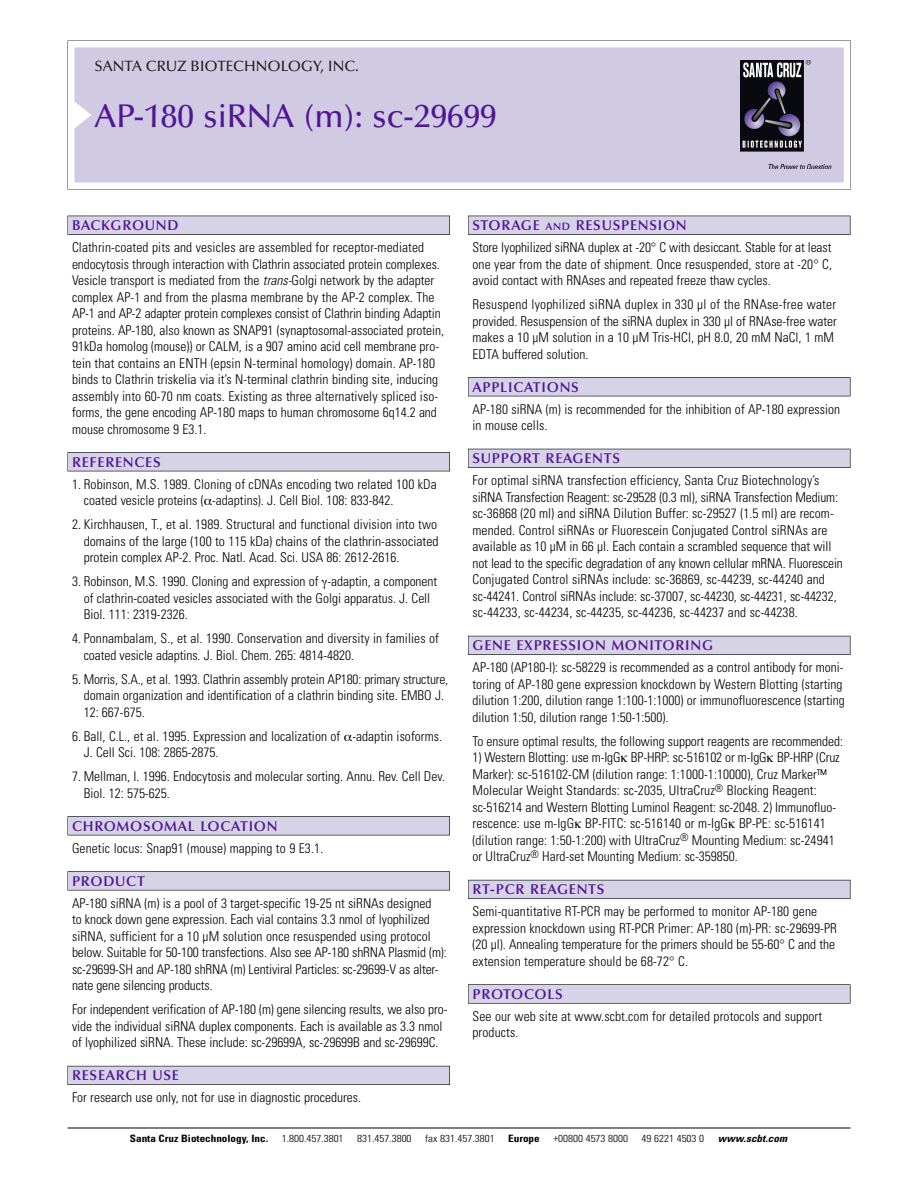
<style>
.page{position:relative;width:918px;height:1188px;background:#fff}
.page>*{position:absolute;margin:0;border:0;box-sizing:border-box;transform-origin:0 0}
.t1{font:500 33px "Optima";color:#511695}
.t2{font:500 15px "Optima";color:#231f20}
.t3{font:600 14.25px "Optima";letter-spacing:.05em;color:#511695}
.t4{font:300 condensed 13.5px/16.5px "Univers";color:#000}
.t5{font:300 condensed 10.2px "Univers";color:#000;scale:1.1 1}
.t6{font:700 condensed 10.2px "Univers";color:#000;scale:1.1 1}
.t7{font:italic 700 condensed 10.2px "Univers";letter-spacing:.005em;color:#000;scale:1.1 1}
.s1{font-style:italic}
.s2{font-size:10.65px}
</style>
<div class="page">
<svg style="left:68px;top:40px;width:783px;height:149px"></svg>
<div style="left:74px;top:47px;width:770px;height:135px;background:#d1cae3"></div>
<img style="left:741px;top:60px;width:90px;height:108px">
<div style="left:68px;top:216px;width:382px;height:19px;background:#525155"></div>
<div style="left:68px;top:216px;width:381px;height:18px;background:#d7d3e7"></div>
<div style="left:68px;top:452px;width:382px;height:19px;background:#525155"></div>
<div style="left:68px;top:453px;width:381px;height:18px;background:#d7d3e7"></div>
<div style="left:68px;top:816px;width:382px;height:19px;background:#545357"></div>
<div style="left:68px;top:817px;width:381px;height:18px;background:#d7d3e7"></div>
<div style="left:68px;top:871px;width:382px;height:19px;background:#575759"></div>
<div style="left:68px;top:872px;width:381px;height:18px;background:#d7d3e7"></div>
<div style="left:68px;top:1066px;width:382px;height:19px;background:#5b5a62"></div>
<div style="left:68px;top:1066px;width:381px;height:18px;background:#d7d3e7"></div>
<div style="left:468px;top:216px;width:382px;height:19px;background:#525155"></div>
<div style="left:468px;top:216px;width:382px;height:18px;background:#d7d3e7"></div>
<div style="left:468px;top:377px;width:382px;height:19px;background:#525155"></div>
<div style="left:468px;top:378px;width:382px;height:18px;background:#d7d3e7"></div>
<div style="left:468px;top:449px;width:382px;height:19px;background:#525158"></div>
<div style="left:468px;top:449px;width:382px;height:18px;background:#d7d3e7"></div>
<div style="left:468px;top:636px;width:382px;height:19px;background:#54535a"></div>
<div style="left:468px;top:636px;width:382px;height:18px;background:#d7d3e7"></div>
<div style="left:468px;top:880px;width:382px;height:19px;background:#5b5a62"></div>
<div style="left:468px;top:880px;width:382px;height:18px;background:#d7d3e7"></div>
<div style="left:468px;top:984px;width:382px;height:20px;background:#666667"></div>
<div style="left:468px;top:985px;width:382px;height:18px;background:#d7d3e7"></div>
<hr style="left:68px;top:1128px;width:782px;height:1px;background:#000">
<p class="t2" style="left:94px;top:61px;width:266px">SANTA CRUZ BIOTECHNOLOGY, INC.</p>
<h1 class="t1" style="left:94px;top:103px;width:404px">AP-180 siRNA (m): sc-29699</h1>
<p class="t3" style="left:72px;top:219px;width:108px">BACKGROUND</p>
<p class="t4" style="left:72px;top:240px;width:374px">Clathrin-coated pits and vesicles are assembled for receptor-mediated endocytosis through interaction with Clathrin associated protein complexes.<br>Vesicle transport is mediated from the <span class="s1">trans-</span>Golgi network by the adapter complex AP-1 and from the plasma membrane by the AP-2 complex. The AP-1 and AP-2 adapter protein complexes consist of Clathrin binding Adaptin proteins. AP-180, also known as SNAP91 (synaptosomal-associated protein, 91kDa homolog (mouse)) or CALM, is a 907 amino acid cell membrane pro&shy;tein that contains an ENTH (epsin N-terminal homology) domain. AP-180 binds to Clathrin triskelia via it’s N-terminal clathrin binding site, inducing assembly into 60-70 nm coats. Existing as three alternatively spliced iso&shy;forms, the gene encoding AP-180 maps to human chromosome 6q14.2 and mouse chromosome 9 E3.1.</p>
<p class="t3" style="left:72px;top:456px;width:90px">REFERENCES</p>
<p class="t4" style="left:84px;top:477px;width:355px;text-indent:-12px">1. Robinson, M.S. 1989. Cloning of cDNAs encoding two related 100 kDa coated vesicle proteins ( -adaptins). J. Cell Biol. 108: 833-842.</p>
<p class="t4" style="left:84px;top:517px;width:356px;text-align:justify;text-indent:-12px">2. Kirchhausen, T., et al. 1989. Structural and functional division into two domains of the large (100 to 115 kDa) chains of the clathrin-associated protein complex AP-2. Proc. Natl. Acad. Sci. USA 86: 2612-2616.</p>
<p class="t4" style="left:84px;top:574px;width:355px;text-indent:-12px">3. Robinson, M.S. 1990. Cloning and expression of -adaptin, a component of clathrin-coated vesicles associated with the Golgi apparatus. J. Cell<br>Biol. 111: 2319-2326.</p>
<p class="t4" style="left:84px;top:631px;width:357px;text-indent:-12px">4. Ponnambalam, S., et al. 1990. Conservation and diversity in families of coated vesicle adaptins. J. Biol. Chem. 265: 4814-4820.</p>
<p class="t4" style="left:84px;top:672px;width:366px;text-indent:-12px">5. Morris, S.A., et al. 1993. Clathrin assembly protein AP180: primary structure, domain organization and identification of a clathrin binding site. EMBO J.<br>12: 667-675.</p>
<p class="t4" style="left:84px;top:729px;width:360px;text-indent:-12px">6. Ball, C.L., et al. 1995. Expression and localization of -adaptin isoforms.<br>J. Cell Sci. 108: 2865-2875.</p>
<p class="t4" style="left:84px;top:769px;width:363px;text-indent:-12px">7. Mellman, I. 1996. Endocytosis and molecular sorting. Annu. Rev. Cell Dev.<br>Biol. 12: 575-625.</p>
<p class="t3" style="left:72px;top:820px;width:207px">CHROMOSOMAL LOCATION</p>
<p class="t4" style="left:72px;top:841px;width:253px">Genetic locus: Snap91 (mouse) mapping to 9 E3.1.</p>
<p class="t3" style="left:72px;top:875px;width:74px">PRODUCT</p>
<p class="t4" style="left:72px;top:896px;width:376px">AP-180 siRNA (m) is a pool of 3 target-specific 19-25 nt siRNAs designed<br>to knock down gene expression. Each vial contains 3.3 nmol of lyophilized siRNA, sufficient for a 10 µM solution once resuspended using protocol below. Suitable for 50-100 transfections. Also see AP-180 shRNA Plasmid (m): sc-29699-SH and AP-180 shRNA (m) Lentiviral Particles: sc-29699-V as alter&shy;nate gene silencing products.</p>
<p class="t4" style="left:72px;top:1002px;width:377px">For independent verification of AP-180 (m) gene silencing results, we also pro&shy;vide the individual siRNA duplex components. Each is available as 3.3 nmol of lyophilized siRNA. These include: sc-29699A, sc-29699B and sc-29699C.</p>
<p class="t3" style="left:72px;top:1070px;width:109px">RESEARCH USE</p>
<p class="t4" style="left:72px;top:1090px;width:290px">For research use only, not for use in diagnostic procedures.</p>
<p class="t3" style="left:473px;top:219px;width:216px">STORAGE <span class="s2">AND</span> RESUSPENSION</p>
<p class="t4" style="left:473px;top:240px;width:361px;text-align:justify">Store lyophilized siRNA duplex at -20° C with desiccant. Stable for at least one year from the date of shipment. Once resuspended, store at -20° C, avoid contact with RNAses and repeated freeze thaw cycles.</p>
<p class="t4" style="left:473px;top:297px;width:366px">Resuspend lyophilized siRNA duplex in 330 µl of the RNAse-free water provided. Resuspension of the siRNA duplex in 330 µl of RNAse-free water makes a 10 µM solution in a 10 µM Tris-HCl, pH 8.0, 20 mM NaCl, 1 mM EDTA buffered solution.</p>
<p class="t3" style="left:473px;top:381px;width:108px">APPLICATIONS</p>
<p class="t4" style="left:473px;top:402px;width:369px">AP-180 siRNA (m) is recommended for the inhibition of AP-180 expression in mouse cells.</p>
<p class="t3" style="left:473px;top:453px;width:149px">SUPPORT REAGENTS</p>
<p class="t4" style="left:473px;top:473px;width:372px">For optimal siRNA transfection efficiency, Santa Cruz Biotechnology’s siRNA Transfection Reagent: sc-29528 (0.3 ml), siRNA Transfection Medium: sc-36868 (20 ml) and siRNA Dilution Buffer: sc-29527 (1.5 ml) are recom&shy;mended. Control siRNAs or Fluorescein Conjugated Control siRNAs are available as 10 µM in 66 µl. Each contain a scrambled sequence that will not lead to the specific degradation of any known cellular mRNA. Fluorescein Conjugated Control siRNAs include: sc-36869, sc-44239, sc-44240 and sc-44241. Control siRNAs include: sc-37007, sc-44230, sc-44231, sc-44232, sc-44233, sc-44234, sc-44235, sc-44236, sc-44237 and sc-44238.</p>
<p class="t3" style="left:473px;top:640px;width:242px">GENE EXPRESSION MONITORING</p>
<p class="t4" style="left:473px;top:660px;width:374px">AP-180 (AP180-I): sc-58229 is recommended as a control antibody for moni&shy;toring of AP-180 gene expression knockdown by Western Blotting (starting dilution 1:200, dilution range 1:100-1:1000) or immunofluorescence (starting dilution 1:50, dilution range 1:50-1:500).</p>
<p class="t4" style="left:473px;top:734px;width:372px">To ensure optimal results, the following support reagents are recommended:</p>
<p class="t4" style="left:473px;top:750px;width:369px">1) Western Blotting: use m-IgG BP-HRP: sc-516102 or m-IgG BP-HRP (Cruz Marker): sc-516102-CM (dilution range: 1:1000-1:10000), Cruz Marker™ Molecular Weight Standards: sc-2035, UltraCruz<sup>®</sup> Blocking Reagent: sc-516214 and Western Blotting Luminol Reagent: sc-2048. 2) Immunofluo&shy;rescence: use m-IgG BP-FITC: sc-516140 or m-IgG BP-PE: sc-516141 (dilution range: 1:50-1:200) with UltraCruz<sup>®</sup> Mounting Medium: sc-24941 or UltraCruz<sup>®</sup> Hard-set Mounting Medium: sc-359850.</p>
<p class="t3" style="left:473px;top:884px;width:134px">RT-PCR REAGENTS</p>
<p class="t4" style="left:473px;top:904px;width:366px">Semi-quantitative RT-PCR may be performed to monitor AP-180 gene expression knockdown using RT-PCR Primer: AP-180 (m)-PR: sc-29699-PR (20 µl). Annealing temperature for the primers should be 55-60° C and the extension temperature should be 68-72° C.</p>
<p class="t3" style="left:473px;top:988px;width:92px">PROTOCOLS</p>
<p class="t4" style="left:473px;top:1009px;width:351px">See our web site at www.scbt.com for detailed protocols and support products.</p>
<p class="t6" style="left:130px;top:1135px;width:127px">Santa Cruz Biotechnology, Inc.</p>
<p class="t5" style="left:282px;top:1135px;width:58px">1.800.457.3801</p>
<p class="t5" style="left:357px;top:1135px;width:51px">831.457.3800</p>
<p class="t5" style="left:425px;top:1135px;width:65px">fax 831.457.3801</p>
<p class="t6" style="left:508px;top:1135px;width:30px">Europe</p>
<p class="t5" style="left:553px;top:1135px;width:69px">+00800 4573 8000</p>
<p class="t5" style="left:642px;top:1135px;width:58px">49 6221 4503 0</p>
<p class="t7" style="left:718px;top:1135px;width:64px">www.scbt.com</p>
</div>
